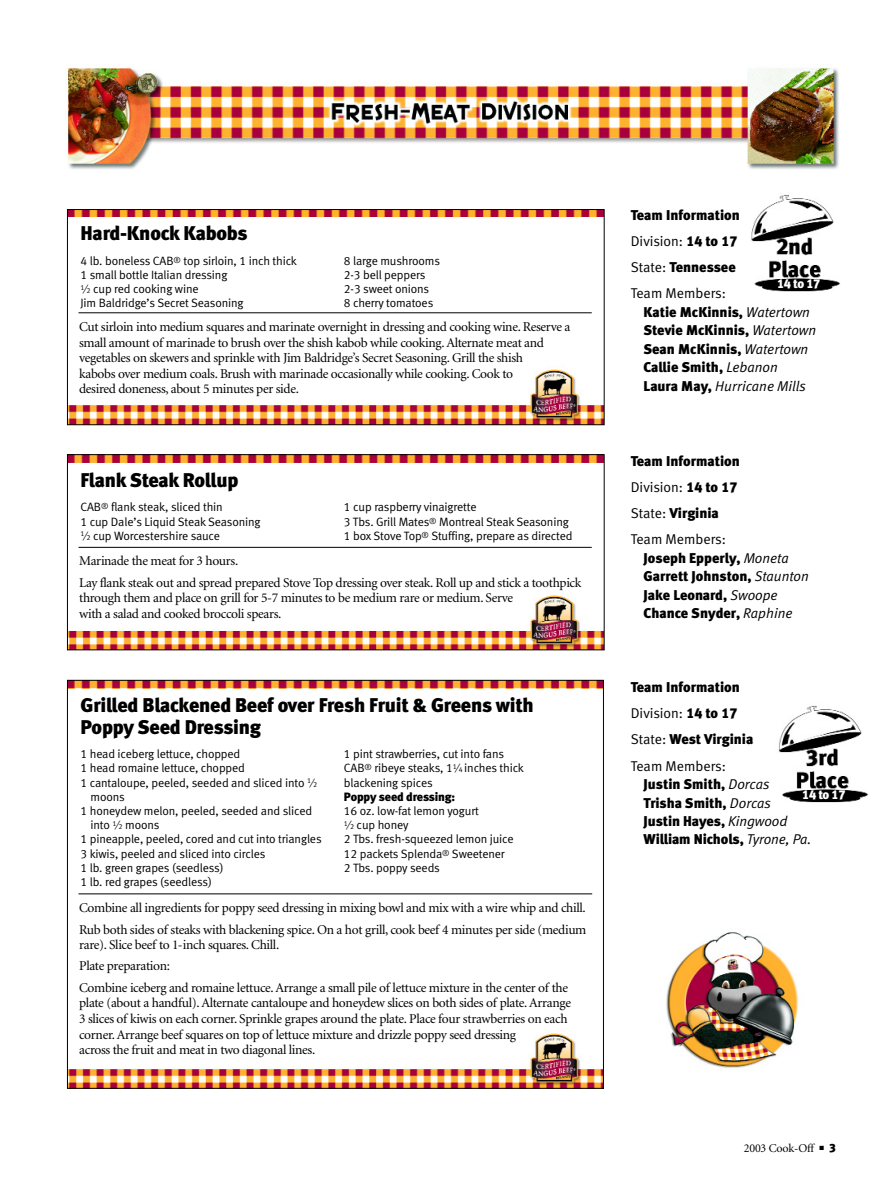
<style>
.page{position:relative;width:878px;height:1194px;background:#fff}
.page>*{position:absolute;margin:0;border:0;box-sizing:border-box;transform-origin:0 0}
.t1{font:19.8px/21.9px "Meta Black LF";letter-spacing:-.01em;color:#000}
.t2{font:14.25px/18.5px "Meta Black LF";color:#000}
.t3{font:14.25px "Meta Normal LF";color:#000}
.t4{font:italic 14.25px "Meta Normal LF";color:#000}
.t5{font:13.5px/15.6px "Minion";letter-spacing:-.025em;color:#000}
.t6{font:12.75px "Meta Black LF";letter-spacing:-.03em;color:#fff}
.t7{font:12px/14.2px "Meta Normal LF";letter-spacing:-.01em;color:#000}
.t8{font:12px "Meta Black LF";letter-spacing:-.01em;color:#000}
.t9{font:12px "Minion";letter-spacing:-.015em;color:#000}
.s1{font-size:9.6px}
.s2{font-size:7.2px}
.s3{font-family:"Meta Black LF"}
.s4{font-family:"Meta Normal LF"}
.s5{font-family:"Meta Normal LF";font-style:italic}
.s6{font-family:"Meta Black LF";font-style:normal}
</style>
<div class="page">
<img style="left:65px;top:68px;width:774px;height:101px">
<img style="left:69px;top:369px;width:533px;height:54px">
<img style="left:69px;top:211px;width:533px;height:5px">
<hr style="left:78px;top:313px;width:513px;height:1px;background:#000">
<div style="left:67px;top:209px;width:537px;height:216px;border:1px solid #000"></div>
<img style="left:69px;top:595px;width:533px;height:53px">
<img style="left:69px;top:456px;width:533px;height:7px">
<hr style="left:78px;top:547px;width:513px;height:1px;background:#000">
<div style="left:67px;top:454px;width:537px;height:196px;border:1px solid #000"></div>
<img style="left:69px;top:1033px;width:532px;height:54px">
<img style="left:69px;top:682px;width:532px;height:6px">
<hr style="left:78px;top:894px;width:514px;height:1px;background:#000">
<img style="left:666px;top:932px;width:133px;height:136px">
<img style="left:751px;top:194px;width:89px;height:98px">
<img style="left:778px;top:706px;width:90px;height:96px">
<h1 class="t1" style="left:80px;top:224px;width:169px">Hard-Knock Kabobs</h1>
<p class="t7" style="left:80px;top:254px;width:218px">4 lb. boneless CAB<sup>®</sup> top sirloin, 1 inch thick 1 small bottle Italian dressing<br><sup>1</sup><span class="s1">⁄</span><span class="s2">2</span> cup red cooking wine<br>Jim Baldridge’s Secret Seasoning</p>
<p class="t7" style="left:344px;top:254px;width:97px">8 large mushrooms<br>2-3 bell peppers<br>2-3 sweet onions<br>8 cherry tomatoes</p>
<p class="t5" style="left:79px;top:320px;width:492px">Cut sirloin into medium squares and marinate overnight in dressing and cooking wine. Reserve a small amount of marinade to brush over the shish kabob while cooking. Alternate meat and vegetables on skewers and sprinkle with Jim Baldridge’s Secret Seasoning. Grill the shish<br>kabobs over medium coals. Brush with marinade occasionally while cooking. Cook to<br>desired doneness, about 5 minutes per side.</p>
<h1 class="t1" style="left:80px;top:471px;width:159px">Flank Steak Rollup</h1>
<p class="t7" style="left:80px;top:501px;width:182px">CAB<sup>®</sup> flank steak, sliced thin<br>1 cup Dale’s Liquid Steak Seasoning<br><sup>1</sup><span class="s1">⁄</span><span class="s2">2</span> cup Worcestershire sauce</p>
<p class="t7" style="left:344px;top:501px;width:230px">1 cup raspberry vinaigrette<br>3 Tbs. Grill Mates<sup>®</sup> Montreal Steak Seasoning<br>1 box Stove Top<sup>®</sup> Stuffing, prepare as directed</p>
<p class="t5" style="left:79px;top:552px;width:504px;line-height:21.3px">Marinade the meat for 3 hours.<br>Lay flank steak out and spread prepared Stove Top dressing over steak. Roll up and stick a toothpick</p>
<p class="t5" style="left:79px;top:591px;width:435px">through them and place on grill for 5-7 minutes to be medium rare or medium. Serve with a salad and cooked broccoli spears.</p>
<h1 class="t1" style="left:80px;top:696px;width:455px">Grilled Blackened Beef over Fresh Fruit &amp; Greens with<br>Poppy Seed Dressing</h1>
<p class="t7" style="left:80px;top:748px;width:161px">1 head iceberg lettuce, chopped</p>
<p class="t7" style="left:80px;top:762px;width:166px">1 head romaine lettuce, chopped</p>
<p class="t7" style="left:80px;top:776px;width:238px">1 cantaloupe, peeled, seeded and sliced into <sup>1</sup><span class="s1">⁄</span><span class="s2">2</span></p>
<p class="t7" style="left:90px;top:790px;width:36px">moons</p>
<p class="t7" style="left:80px;top:805px;width:233px">1 honeydew melon, peeled, seeded and sliced</p>
<p class="t7" style="left:90px;top:819px;width:70px">into <sup>1</sup><span class="s1">⁄</span><span class="s2">2</span> moons</p>
<p class="t7" style="left:80px;top:833px;width:243px">1 pineapple, peeled, cored and cut into triangles</p>
<p class="t7" style="left:80px;top:847px;width:186px">3 kiwis, peeled and sliced into circles</p>
<p class="t7" style="left:80px;top:861px;width:144px">1 lb. green grapes (seedless)</p>
<p class="t7" style="left:80px;top:876px;width:133px">1 lb. red grapes (seedless)</p>
<p class="t7" style="left:344px;top:748px;width:181px">1 pint strawberries, cut into fans<br>CAB<sup>®</sup> ribeye steaks, 1<sup>1</sup><span class="s1">⁄</span><span class="s2">4</span> inches thick blackening spices</p>
<p class="t8" style="left:344px;top:792px;width:113px">Poppy seed dressing:</p>
<p class="t7" style="left:344px;top:805px;width:171px">16 oz. low-fat lemon yogurt<br><sup>1</sup><span class="s1">⁄</span><span class="s2">2</span> cup honey<br>2 Tbs. fresh-squeezed lemon juice<br>12 packets Splenda<sup>®</sup> Sweetener<br>2 Tbs. poppy seeds</p>
<p class="t5" style="left:79px;top:898px;width:508px;line-height:21.3px">Combine all ingredients for poppy seed dressing in mixing bowl and mix with a wire whip and chill.<br>Rub both sides of steaks with blackening spice. On a hot grill, cook beef 4 minutes per side (medium</p>
<p class="t5" style="left:79px;top:935px;width:490px;line-height:21.3px">rare). Slice beef to 1-inch squares. Chill.<br>Plate preparation:<br>Combine iceberg and romaine lettuce. Arrange a small pile of lettuce mixture in the center of the</p>
<p class="t5" style="left:79px;top:996px;width:493px">plate (about a handful). Alternate cantaloupe and honeydew slices on both sides of plate. Arrange 3 slices of kiwis on each corner. Sprinkle grapes around the plate. Place four strawberries on each corner. Arrange beef squares on top of lettuce mixture and drizzle poppy seed dressing<br>across the fruit and meat in two diagonal lines.</p>
<p class="t2" style="left:630px;top:207px;width:110px">Team Information</p>
<p class="t3" style="left:630px;top:236px;width:108px">Division: <span class="s3">14 to 17</span></p>
<p class="t2" style="left:630px;top:259px;width:106px"><span class="s4">State:</span> Tennessee</p>
<p class="t3" style="left:630px;top:288px;width:97px">Team Members:</p>
<p class="t2" style="left:643px;top:304px;width:174px">Katie McKinnis, <span class="s5">Watertown<br></span>Stevie McKinnis, <span class="s5">Watertown<br></span>Sean McKinnis, <span class="s5">Watertown<br></span>Callie Smith, <span class="s5">Lebanon</span></p>
<p class="t4" style="left:643px;top:380px;width:164px"><span class="s6">Laura May,</span> Hurricane Mills</p>
<p class="t6" style="left:777px;top:279px;width:45px">14 to 17</p>
<p class="t2" style="left:630px;top:453px;width:110px">Team Information</p>
<p class="t3" style="left:630px;top:482px;width:108px">Division: <span class="s3">14 to 17</span></p>
<p class="t2" style="left:630px;top:505px;width:90px"><span class="s4">State:</span> Virginia</p>
<p class="t3" style="left:630px;top:534px;width:97px">Team Members:</p>
<p class="t2" style="left:643px;top:550px;width:167px">Joseph Epperly, <span class="s5">Moneta<br></span>Garrett Johnston, <span class="s5">Staunton<br></span>Jake Leonard, <span class="s5">Swoope<br></span>Chance Snyder, <span class="s5">Raphine</span></p>
<p class="t2" style="left:630px;top:679px;width:110px">Team Information</p>
<p class="t3" style="left:630px;top:708px;width:108px">Division: <span class="s3">14 to 17</span></p>
<p class="t2" style="left:630px;top:731px;width:124px"><span class="s4">State:</span> West Virginia</p>
<p class="t3" style="left:630px;top:760px;width:97px">Team Members:</p>
<p class="t2" style="left:643px;top:776px;width:169px">Justin Smith, <span class="s5">Dorcas<br></span>Trisha Smith, <span class="s5">Dorcas<br></span>Justin Hayes, <span class="s5">Kingwood<br></span>William Nichols, <span class="s5">Tyrone, Pa.</span></p>
<p class="t6" style="left:802px;top:790px;width:45px">14 to 17</p>
<p class="t9" style="left:743px;top:1144px;width:94px">2003 Cook-Off ■ <span class="s3">3</span></p>
</div>
